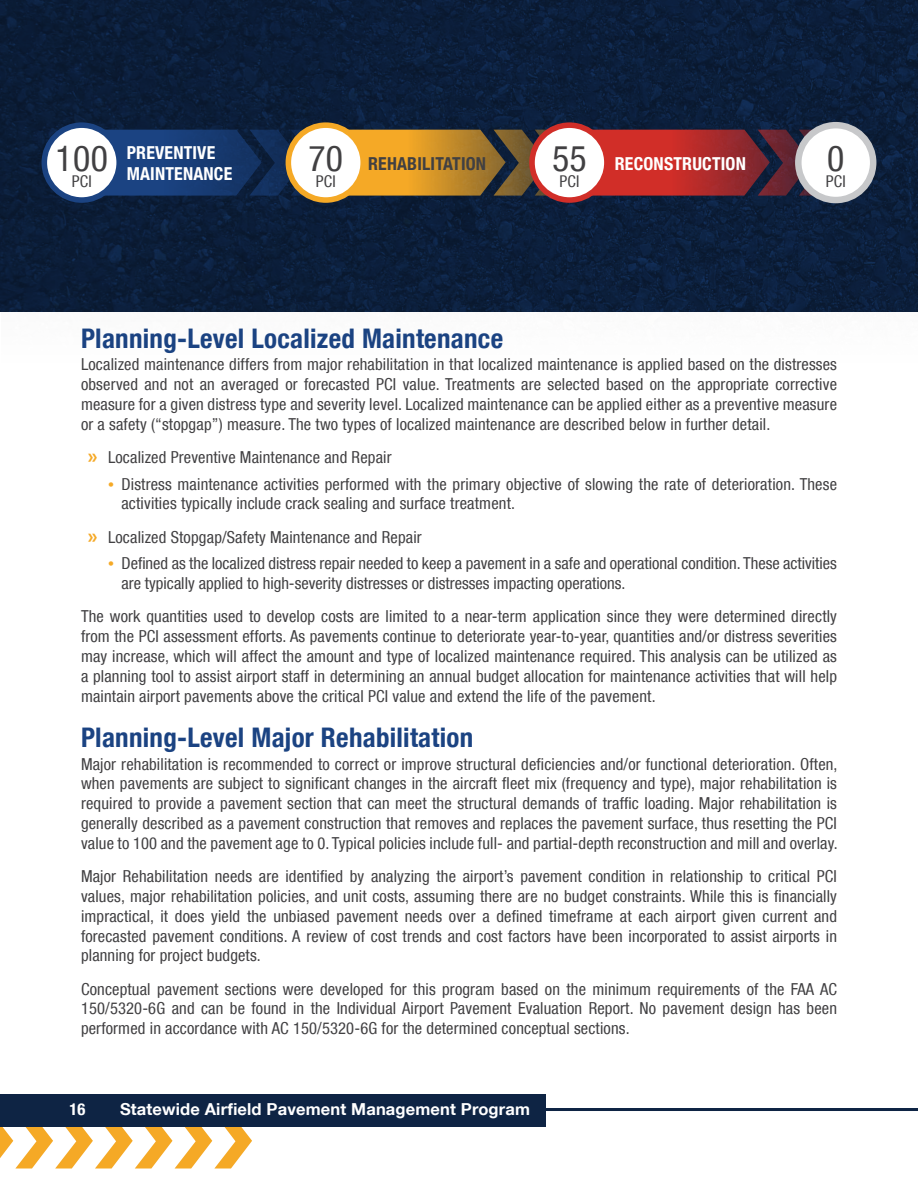
<style>
.page{position:relative;width:918px;height:1188px;background:#fff}
.page>*{position:absolute;margin:0;border:0;box-sizing:border-box;transform-origin:0 0}
.Body{font:condensed 35.85px "Helvetica Neue LT Com";letter-spacing:.01em;color:#414042}
.t1{font:700 condensed 27px "Helvetica Neue LT Com";letter-spacing:.01em;color:#1b4382}
.Body-2{font:700 condensed 17.85px/21.5px "Helvetica Neue LT Com";letter-spacing:.01em;color:#fff}
.Body-3{font:700 condensed 17.85px "Helvetica Neue LT Com";letter-spacing:.01em;color:#414042}
.Body-4{font:condensed 16.5px/19.8px "Helvetica Neue LT Com";letter-spacing:.01em;color:#414042;text-align:justify}
.t2{font:700 16.5px "Helvetica Neue LT Com";letter-spacing:.01em;color:#fff}
.t3{font:700 condensed 16.5px "Helvetica Neue LT Com";color:#fff}
.Body-5{font:condensed 16.2px "Helvetica Neue LT Com";letter-spacing:.01em;color:#414042}
.s1{font-family:"Myriad Pro";font-weight:700;font-stretch:normal;font-size:21px;color:#f5a926}
.s2{font-family:"Myriad Pro";font-stretch:normal;font-size:21px;color:#f5a926}
</style>
<div class="page">
<svg style="left:0;top:1127px;width:252px;height:42px"></svg>
<div style="left:0;top:1094px;width:545px;height:33px;background:#0e2444"></div>
<hr style="left:545px;top:1108px;width:373px;height:3px;background:#0e2444">
<img style="left:0;top:0;width:918px;height:311px">
<svg style="left:99px;top:130px;width:719px;height:66px;background:#7b4b41"></svg>
<div style="left:44px;top:125px;width:75px;height:75px;background:#fff;border-radius:50%"></div>
<div style="left:42px;top:122px;width:80px;height:81px;border:6px solid #1b4382;border-radius:50%"></div>
<div style="left:288px;top:125px;width:75px;height:75px;background:#fff;border-radius:50%"></div>
<div style="left:286px;top:122px;width:80px;height:81px;border:6px solid #f5a926;border-radius:50%"></div>
<div style="left:532px;top:125px;width:75px;height:75px;background:#fff;border-radius:50%"></div>
<div style="left:529px;top:122px;width:81px;height:81px;border:6px solid #d12e28;border-radius:50%"></div>
<div style="left:798px;top:125px;width:75px;height:75px;background:#fff;border-radius:50%"></div>
<div style="left:795px;top:122px;width:81px;height:81px;border:6px solid #c7c8ca;border-radius:50%"></div>
<p class="Body" style="left:56px;top:137px;width:54px">100</p>
<p class="Body" style="left:308px;top:137px;width:36px">70</p>
<p class="Body" style="left:552px;top:137px;width:36px">55</p>
<p class="Body" style="left:827px;top:137px;width:19px">0</p>
<p class="Body-5" style="left:72px;top:172px;width:21px">PCI</p>
<p class="Body-5" style="left:316px;top:172px;width:21px">PCI</p>
<p class="Body-5" style="left:560px;top:172px;width:21px">PCI</p>
<p class="Body-5" style="left:826px;top:172px;width:21px">PCI</p>
<p class="Body-2" style="left:127px;top:142px;width:107px">PREVENTIVE<br>MAINTENANCE</p>
<p class="Body-3" style="left:368px;top:153px;width:119px">REHABILITATION</p>
<p class="Body-2" style="left:615px;top:154px;width:133px">RECONSTRUCTION</p>
<h2 class="t1" style="left:81px;top:322px;width:424px">Planning-Level Localized Maintenance</h2>
<p class="Body-4" style="left:81px;top:354px;width:758px">Localized maintenance differs from major rehabilitation in that localized maintenance is applied based on the distresses observed and not an averaged or forecasted PCI value. Treatments are selected based on the appropriate corrective measure for a given distress type and severity level. Localized maintenance can be applied either as a preventive measure or a safety (“stopgap”) measure. The two types of localized maintenance are described below in further detail.</p>
<p class="Body-4" style="left:88px;top:447px;width:305px"><span class="s1">»</span> Localized Preventive Maintenance and Repair</p>
<p class="Body-4" style="left:122px;top:474px;width:717px;text-indent:-14px"><span class="s2">•</span> Distress maintenance activities performed with the primary objective of slowing the rate of deterioration. These activities typically include crack sealing and surface treatment.</p>
<p class="Body-4" style="left:88px;top:527px;width:336px"><span class="s1">»</span> Localized Stopgap/Safety Maintenance and Repair</p>
<p class="Body-4" style="left:122px;top:553px;width:717px;text-indent:-14px"><span class="s2">•</span> Defined as the localized distress repair needed to keep a pavement in a safe and operational condition. These activities are typically applied to high-severity distresses or distresses impacting operations.</p>
<p class="Body-4" style="left:81px;top:606px;width:758px">The work quantities used to develop costs are limited to a near-term application since they were determined directly from the PCI assessment efforts. As pavements continue to deteriorate year-to-year, quantities and/or distress severities may increase, which will affect the amount and type of localized maintenance required. This analysis can be utilized as a planning tool to assist airport staff in determining an annual budget allocation for maintenance activities that will help maintain airport pavements above the critical PCI value and extend the life of the pavement.</p>
<h2 class="t1" style="left:81px;top:722px;width:394px">Planning-Level Major Rehabilitation</h2>
<p class="Body-4" style="left:81px;top:754px;width:758px">Major rehabilitation is recommended to correct or improve structural deficiencies and/or functional deterioration. Often, when pavements are subject to significant changes in the aircraft fleet mix (frequency and type), major rehabilitation is required to provide a pavement section that can meet the structural demands of traffic loading. Major rehabilitation is generally described as a pavement construction that removes and replaces the pavement surface, thus resetting the PCI value to 100 and the pavement age to 0. Typical policies include full- and partial-depth reconstruction and mill and overlay.</p>
<p class="Body-4" style="left:81px;top:866px;width:758px">Major Rehabilitation needs are identified by analyzing the airport’s pavement condition in relationship to critical PCI values, major rehabilitation policies, and unit costs, assuming there are no budget constraints. While this is financially impractical, it does yield the unbiased pavement needs over a defined timeframe at each airport given current and forecasted pavement conditions. A review of cost trends and cost factors have been incorporated to assist airports in planning for project budgets.</p>
<p class="Body-4" style="left:81px;top:979px;width:758px">Conceptual pavement sections were developed for this program based on the minimum requirements of the FAA AC 150/5320-6G and can be found in the Individual Airport Pavement Evaluation Report. No pavement design has been performed in accordance with AC 150/5320-6G for the determined conceptual sections.</p>
<p class="t3" style="left:70px;top:1100px;width:18px">16</p>
<p class="t2" style="left:120px;top:1099px;width:411px">Statewide Airfield Pavement Management Program</p>
</div>
